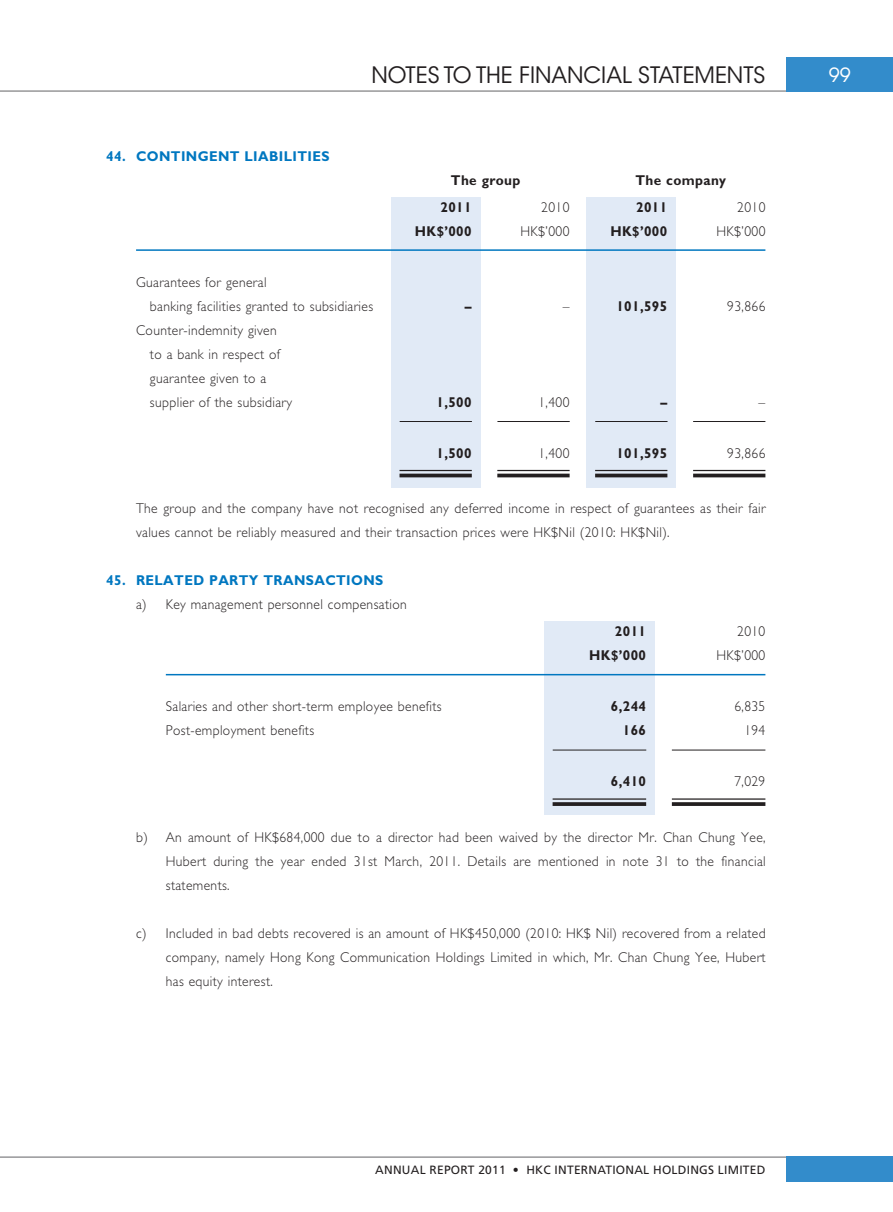
<style>
.page{position:relative;width:893px;height:1212px;background:#fff}
.page>*{position:absolute;margin:0;border:0;box-sizing:border-box;transform-origin:0 0}
.t1{font:22.5px "ITC Avant Garde Std";color:#231f20}
.t2{font:19.5px "ITC Avant Garde Std";color:#fff}
.t3{font:300 14.25px/24px "Gill Sans Std";letter-spacing:.03em;color:#231f20;scale:.95 1}
.t4{font:700 14.25px "Gill Sans Std";letter-spacing:.03em;color:#231f20;scale:.95 1}
.t5{font:700 14.25px "Gill Sans Std";letter-spacing:.03em;color:#0077c0;scale:.95 1}
.t6{font:12px "Frutiger LT Std";letter-spacing:.02em;color:#231f20}
</style>
<div class="page">
<hr style="left:0;top:1157px;width:865px;height:1px;background:#636366">
<hr style="left:0;top:91px;width:860px;height:1px;background:#636366">
<div style="left:787px;top:57px;width:106px;height:34px;background:#338ccb"></div>
<div style="left:787px;top:1157px;width:106px;height:25px;background:#338ccb"></div>
<div style="left:391px;top:197px;width:89px;height:291px;background:#e1eaf6"></div>
<div style="left:587px;top:197px;width:89px;height:291px;background:#e1eaf6"></div>
<hr style="left:136px;top:249px;width:629px;height:2px;background:#0077c0">
<hr style="left:400px;top:421px;width:72px;height:1px;background:#231f20">
<hr style="left:497px;top:421px;width:73px;height:1px;background:#231f20">
<hr style="left:595px;top:421px;width:72px;height:1px;background:#231f20">
<hr style="left:693px;top:421px;width:72px;height:1px;background:#231f20">
<hr style="left:399px;top:470px;width:73px;height:1px;background:#231f20">
<hr style="left:399px;top:474px;width:73px;height:3px;background:#231f20">
<hr style="left:497px;top:470px;width:73px;height:1px;background:#231f20">
<hr style="left:497px;top:474px;width:73px;height:3px;background:#231f20">
<hr style="left:595px;top:470px;width:72px;height:1px;background:#231f20">
<hr style="left:595px;top:474px;width:72px;height:3px;background:#231f20">
<hr style="left:693px;top:470px;width:72px;height:1px;background:#231f20">
<hr style="left:693px;top:474px;width:72px;height:3px;background:#231f20">
<div style="left:544px;top:621px;width:111px;height:194px;background:#e1eaf6"></div>
<hr style="left:166px;top:674px;width:599px;height:1px;background:#0077c0">
<hr style="left:553px;top:750px;width:93px;height:1px;background:#231f20">
<hr style="left:672px;top:750px;width:93px;height:1px;background:#231f20">
<hr style="left:553px;top:798px;width:93px;height:2px;background:#231f20">
<svg style="left:553px;top:802px;width:93px;height:4px"></svg>
<hr style="left:672px;top:798px;width:93px;height:2px;background:#231f20">
<svg style="left:672px;top:802px;width:93px;height:4px"></svg>
<p class="t5" style="left:106px;top:147px;width:236px">44. CONTINGENT LIABILITIES</p>
<h1 class="t1" style="left:371px;top:61px;width:395px">NOTES TO THE FINANCIAL STATEMENTS</h1>
<h2 class="t2" style="left:829px;top:63px;width:24px">99</h2>
<p class="t4" style="left:451px;top:171px;width:75px">The group</p>
<p class="t4" style="left:635px;top:171px;width:97px">The company</p>
<p class="t4" style="left:441px;top:198px;width:34px">2011</p>
<p class="t3" style="left:541px;top:195px;width:31px">2010</p>
<p class="t4" style="left:636px;top:198px;width:34px">2011</p>
<p class="t3" style="left:737px;top:195px;width:31px">2010</p>
<p class="t4" style="left:415px;top:222px;width:61px">HK$’000</p>
<p class="t3" style="left:520px;top:219px;width:53px">HK$’000</p>
<p class="t4" style="left:610px;top:222px;width:61px">HK$’000</p>
<p class="t3" style="left:716px;top:219px;width:53px">HK$’000</p>
<p class="t3" style="left:150px;top:270px;width:236px;text-indent:-14px">Guarantees for general<br>banking facilities granted to subsidiaries</p>
<p class="t3" style="left:150px;top:318px;width:151px;text-indent:-14px">Counter-indemnity given to a bank in respect of guarantee given to a supplier of the subsidiary</p>
<p class="t4" style="left:465px;top:297px;width:9px">–</p>
<p class="t3" style="left:563px;top:294px;width:9px">–</p>
<p class="t4" style="left:616px;top:297px;width:55px">101,595</p>
<p class="t3" style="left:727px;top:294px;width:42px">93,866</p>
<p class="t4" style="left:437px;top:393px;width:38px">1,500</p>
<p class="t3" style="left:538px;top:390px;width:34px">1,400</p>
<p class="t4" style="left:660px;top:393px;width:9px">–</p>
<p class="t3" style="left:759px;top:390px;width:9px">–</p>
<p class="t4" style="left:437px;top:444px;width:38px">1,500</p>
<p class="t3" style="left:538px;top:441px;width:34px">1,400</p>
<p class="t4" style="left:616px;top:444px;width:55px">101,595</p>
<p class="t3" style="left:727px;top:441px;width:42px">93,866</p>
<p class="t3" style="left:136px;top:497px;width:664px">The group and the company have not recognised any deferred income in respect of guarantees as their fair values cannot be reliably measured and their transaction prices were HK$Nil (2010: HK$Nil).</p>
<p class="t5" style="left:106px;top:572px;width:293px">45. RELATED PARTY TRANSACTIONS</p>
<p class="t3" style="left:136px;top:593px;width:286px">a) Key management personnel compensation</p>
<p class="t4" style="left:615px;top:623px;width:34px">2011</p>
<p class="t3" style="left:737px;top:620px;width:31px">2010</p>
<p class="t4" style="left:589px;top:647px;width:61px">HK$’000</p>
<p class="t3" style="left:716px;top:644px;width:53px">HK$’000</p>
<p class="t3" style="left:166px;top:695px;width:292px">Salaries and other short-term employee benefits</p>
<p class="t4" style="left:611px;top:698px;width:38px">6,244</p>
<p class="t3" style="left:734px;top:695px;width:34px">6,835</p>
<p class="t3" style="left:166px;top:719px;width:158px">Post-employment benefits</p>
<p class="t4" style="left:623px;top:722px;width:26px">166</p>
<p class="t3" style="left:744px;top:719px;width:24px">194</p>
<p class="t4" style="left:611px;top:773px;width:38px">6,410</p>
<p class="t3" style="left:734px;top:770px;width:34px">7,029</p>
<p class="t3" style="left:166px;top:825px;width:633px;text-align:justify;text-indent:-30px">b) An amount of HK$684,000 due to a director had been waived by the director Mr. Chan Chung Yee, Hubert during the year ended 31st March, 2011. Details are mentioned in note 31 to the financial statements.</p>
<p class="t3" style="left:166px;top:921px;width:633px;text-align:justify;text-indent:-30px">c) Included in bad debts recovered is an amount of HK$450,000 (2010: HK$ Nil) recovered from a related company, namely Hong Kong Communication Holdings Limited in which, Mr. Chan Chung Yee, Hubert has equity interest.</p>
<p class="t6" style="left:375px;top:1162px;width:392px">ANNUAL REPORT 2011 • HKC INTERNATIONAL HOLDINGS LIMITED</p>
</div>
